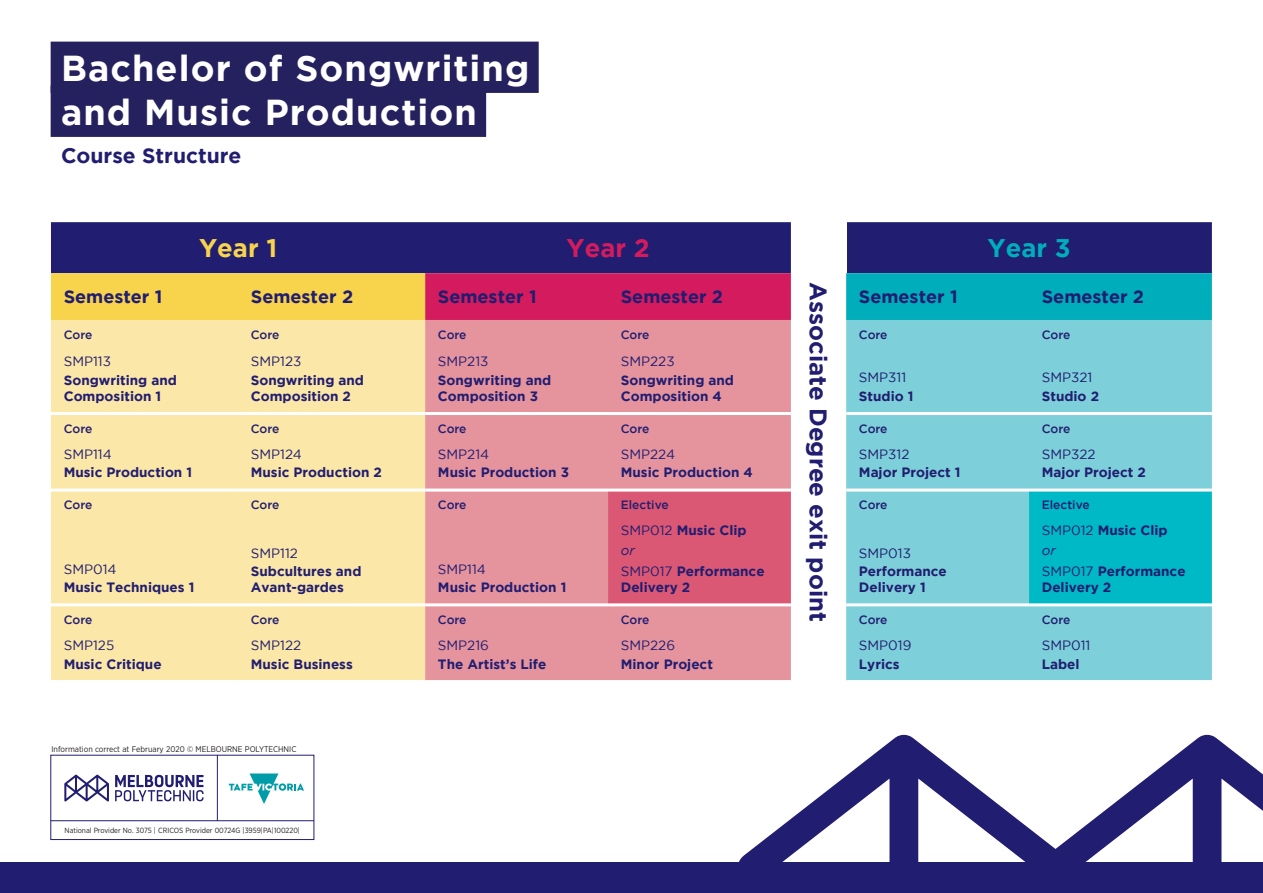
<style>
.page{position:relative;width:1263px;height:893px;background:#fff}
.page>*{position:absolute;margin:0;border:0;box-sizing:border-box;transform-origin:0 0}
._001_Course_Heading{font:700 36px "Gotham";letter-spacing:.03em;color:#fff}
._002_Course_Year{font:700 25.5px "Gotham";color:#f7d44c}
._002_Course_Year-2{font:700 25.5px "Gotham";color:#d41b5e}
._002_Course_Year-3{font:700 25.5px "Gotham";color:#00adbb}
.t1{font:700 24px "Gotham";color:#211d70}
._003_Course_Semester{font:700 21px "Gotham";color:#211d70}
._003_Course_Semester-2{font:700 18px "Gotham";color:#211d70}
._004_3_Course_Title{font:700 13.5px/16.2px "Gotham";color:#211d70}
._004_2_Course_Code{font:13.5px "Gotham";color:#211d70}
._004_3_Course_Title-2{font:italic 13.5px "Gotham";color:#211d70}
._004_1_Core_Elective{font:500 12px "Gotham";letter-spacing:-.01em;color:#211d70}
.t2{font:8.25px "Gotham Narrow";color:#231f20}
.t3{font:7.5px "Gotham Narrow";color:#231f20}
.s1{font-weight:400}
</style>
<div class="page">
<svg style="left:739px;top:735px;width:524px;height:127px"></svg>
<div style="left:51px;top:222px;width:1161px;height:51px;background:#211d70"></div>
<div style="left:791px;top:222px;width:55px;height:460px;background:#fff"></div>
<svg style="left:51px;top:273px;width:740px;height:47px;background:#e57955"></svg>
<div style="left:846px;top:273px;width:366px;height:47px;background:#00adbb"></div>
<div style="left:51px;top:320px;width:374px;height:360px;background:#fbe7a7"></div>
<div style="left:425px;top:320px;width:366px;height:360px;background:#e5949e"></div>
<div style="left:846px;top:320px;width:366px;height:360px;background:#7dcfd9"></div>
<div style="left:608px;top:492px;width:183px;height:111px;background:#da5874"></div>
<div style="left:1029px;top:492px;width:183px;height:111px;background:#00b9c6"></div>
<hr style="left:51px;top:412px;width:187px;height:3px;background:#fff">
<hr style="left:238px;top:412px;width:187px;height:3px;background:#fff">
<hr style="left:51px;top:603px;width:187px;height:3px;background:#fff">
<hr style="left:238px;top:603px;width:187px;height:3px;background:#fff">
<hr style="left:425px;top:412px;width:183px;height:3px;background:#fff">
<hr style="left:608px;top:412px;width:183px;height:3px;background:#fff">
<hr style="left:425px;top:489px;width:183px;height:3px;background:#fff">
<hr style="left:608px;top:489px;width:183px;height:3px;background:#fff">
<hr style="left:51px;top:489px;width:187px;height:3px;background:#fff">
<hr style="left:238px;top:489px;width:187px;height:3px;background:#fff">
<hr style="left:425px;top:603px;width:183px;height:3px;background:#fff">
<hr style="left:608px;top:603px;width:183px;height:3px;background:#fff">
<hr style="left:846px;top:412px;width:183px;height:3px;background:#fff">
<hr style="left:1029px;top:412px;width:183px;height:3px;background:#fff">
<hr style="left:846px;top:489px;width:183px;height:3px;background:#fff">
<hr style="left:1029px;top:489px;width:183px;height:3px;background:#fff">
<hr style="left:846px;top:603px;width:183px;height:3px;background:#fff">
<hr style="left:1029px;top:603px;width:183px;height:3px;background:#fff">
<div style="left:51px;top:42px;width:488px;height:51px;background:#25215f"></div>
<div style="left:51px;top:86px;width:435px;height:51px;background:#25215f"></div>
<div style="left:51px;top:755px;width:263px;height:85px;border:1px solid #211d70"></div>
<hr style="left:217px;top:755px;width:1px;height:66px;background:#211d70">
<hr style="left:51px;top:820px;width:263px;height:1px;background:#211d70">
<svg style="left:229px;top:773px;width:75px;height:31px"></svg>
<svg style="left:64px;top:775px;width:45px;height:26px"></svg>
<svg style="left:115px;top:775px;width:89px;height:26px"></svg>
<div style="left:0;top:862px;width:1263px;height:31px;background:#211d70"></div>
<p class="_001_Course_Heading" style="left:61px;top:47px;width:470px">Bachelor of Songwriting</p>
<p class="_001_Course_Heading" style="left:61px;top:91px;width:417px">and Music Production</p>
<p class="_003_Course_Semester" style="left:61px;top:144px;width:182px">Course Structure</p>
<p class="_002_Course_Year" style="left:199px;top:233px;width:80px">Year 1</p>
<p class="_002_Course_Year-2" style="left:566px;top:233px;width:85px">Year 2</p>
<p class="_002_Course_Year-3" style="left:987px;top:233px;width:85px">Year 3</p>
<p class="t1" style="left:832px;top:282px;width:341px;rotate:90deg">Associate Degree exit point</p>
<p class="_003_Course_Semester-2" style="left:64px;top:286px;width:100px">Semester 1</p>
<p class="_003_Course_Semester-2" style="left:251px;top:286px;width:104px">Semester 2</p>
<p class="_003_Course_Semester-2" style="left:438px;top:286px;width:100px">Semester 1</p>
<p class="_003_Course_Semester-2" style="left:621px;top:286px;width:104px">Semester 2</p>
<p class="_003_Course_Semester-2" style="left:859px;top:286px;width:100px">Semester 1</p>
<p class="_003_Course_Semester-2" style="left:1042px;top:286px;width:104px">Semester 2</p>
<p class="_004_1_Core_Elective" style="left:64px;top:328px;width:30px">Core</p>
<p class="_004_1_Core_Elective" style="left:251px;top:328px;width:30px">Core</p>
<p class="_004_1_Core_Elective" style="left:438px;top:328px;width:30px">Core</p>
<p class="_004_1_Core_Elective" style="left:621px;top:328px;width:30px">Core</p>
<p class="_004_1_Core_Elective" style="left:859px;top:328px;width:30px">Core</p>
<p class="_004_1_Core_Elective" style="left:1042px;top:328px;width:30px">Core</p>
<p class="_004_2_Course_Code" style="left:64px;top:354px;width:49px">SMP113</p>
<p class="_004_3_Course_Title" style="left:64px;top:371px;width:115px">Songwriting and<br>Composition 1</p>
<p class="_004_2_Course_Code" style="left:251px;top:354px;width:52px">SMP123</p>
<p class="_004_3_Course_Title" style="left:251px;top:371px;width:115px">Songwriting and<br>Composition 2</p>
<p class="_004_2_Course_Code" style="left:438px;top:354px;width:52px">SMP213</p>
<p class="_004_3_Course_Title" style="left:438px;top:371px;width:115px">Songwriting and<br>Composition 3</p>
<p class="_004_2_Course_Code" style="left:621px;top:354px;width:55px">SMP223</p>
<p class="_004_3_Course_Title" style="left:621px;top:371px;width:115px">Songwriting and<br>Composition 4</p>
<p class="_004_2_Course_Code" style="left:859px;top:370px;width:49px">SMP311</p>
<p class="_004_2_Course_Code" style="left:1042px;top:370px;width:52px">SMP321</p>
<p class="_004_3_Course_Title" style="left:1042px;top:388px;width:59px">Studio 2</p>
<p class="_004_3_Course_Title" style="left:859px;top:388px;width:56px">Studio 1</p>
<p class="_004_1_Core_Elective" style="left:64px;top:422px;width:30px">Core</p>
<p class="_004_1_Core_Elective" style="left:251px;top:422px;width:30px">Core</p>
<p class="_004_1_Core_Elective" style="left:438px;top:422px;width:30px">Core</p>
<p class="_004_1_Core_Elective" style="left:621px;top:422px;width:30px">Core</p>
<p class="_004_1_Core_Elective" style="left:859px;top:422px;width:30px">Core</p>
<p class="_004_1_Core_Elective" style="left:1042px;top:422px;width:30px">Core</p>
<p class="_004_2_Course_Code" style="left:64px;top:447px;width:50px">SMP114</p>
<p class="_004_3_Course_Title" style="left:64px;top:464px;width:130px">Music Production 1</p>
<p class="_004_2_Course_Code" style="left:251px;top:447px;width:53px">SMP124</p>
<p class="_004_3_Course_Title" style="left:251px;top:464px;width:133px">Music Production 2</p>
<p class="_004_2_Course_Code" style="left:438px;top:447px;width:53px">SMP214</p>
<p class="_004_3_Course_Title" style="left:438px;top:464px;width:133px">Music Production 3</p>
<p class="_004_2_Course_Code" style="left:621px;top:447px;width:56px">SMP224</p>
<p class="_004_3_Course_Title" style="left:621px;top:464px;width:134px">Music Production 4</p>
<p class="_004_2_Course_Code" style="left:859px;top:447px;width:52px">SMP312</p>
<p class="_004_3_Course_Title" style="left:859px;top:464px;width:103px">Major Project 1</p>
<p class="_004_2_Course_Code" style="left:1042px;top:447px;width:55px">SMP322</p>
<p class="_004_3_Course_Title" style="left:1042px;top:464px;width:106px">Major Project 2</p>
<p class="_004_1_Core_Elective" style="left:64px;top:498px;width:30px">Core</p>
<p class="_004_1_Core_Elective" style="left:251px;top:498px;width:30px">Core</p>
<p class="_004_1_Core_Elective" style="left:438px;top:498px;width:30px">Core</p>
<p class="_004_1_Core_Elective" style="left:621px;top:498px;width:49px">Elective</p>
<p class="_004_1_Core_Elective" style="left:859px;top:498px;width:30px">Core</p>
<p class="_004_1_Core_Elective" style="left:1042px;top:498px;width:49px">Elective</p>
<p class="_004_3_Course_Title" style="left:621px;top:522px;width:127px"><span class="s1">SMP012</span> Music Clip</p>
<p class="_004_3_Course_Title-2" style="left:621px;top:543px;width:16px">or</p>
<p class="_004_3_Course_Title" style="left:621px;top:563px;width:145px"><span class="s1">SMP017</span> Performance<br>Delivery 2</p>
<p class="_004_3_Course_Title" style="left:1042px;top:522px;width:127px"><span class="s1">SMP012</span> Music Clip</p>
<p class="_004_3_Course_Title-2" style="left:1042px;top:543px;width:16px">or</p>
<p class="_004_3_Course_Title" style="left:1042px;top:563px;width:145px"><span class="s1">SMP017</span> Performance<br>Delivery 2</p>
<p class="_004_2_Course_Code" style="left:859px;top:545px;width:54px">SMP013</p>
<p class="_004_3_Course_Title" style="left:859px;top:563px;width:89px">Performance<br>Delivery 1</p>
<p class="_004_2_Course_Code" style="left:251px;top:545px;width:49px">SMP112</p>
<p class="_004_3_Course_Title" style="left:251px;top:563px;width:112px">Subcultures and<br>Avant-gardes</p>
<p class="_004_2_Course_Code" style="left:438px;top:562px;width:50px">SMP114</p>
<p class="_004_2_Course_Code" style="left:64px;top:562px;width:54px">SMP014</p>
<p class="_004_3_Course_Title" style="left:64px;top:579px;width:132px">Music Techniques 1</p>
<p class="_004_3_Course_Title" style="left:438px;top:579px;width:130px">Music Production 1</p>
<p class="_004_1_Core_Elective" style="left:64px;top:613px;width:30px">Core</p>
<p class="_004_1_Core_Elective" style="left:251px;top:613px;width:30px">Core</p>
<p class="_004_1_Core_Elective" style="left:438px;top:613px;width:30px">Core</p>
<p class="_004_1_Core_Elective" style="left:621px;top:613px;width:30px">Core</p>
<p class="_004_1_Core_Elective" style="left:859px;top:613px;width:30px">Core</p>
<p class="_004_1_Core_Elective" style="left:1042px;top:613px;width:30px">Core</p>
<p class="_004_2_Course_Code" style="left:64px;top:638px;width:52px">SMP125</p>
<p class="_004_3_Course_Title" style="left:64px;top:656px;width:99px">Music Critique</p>
<p class="_004_2_Course_Code" style="left:438px;top:638px;width:53px">SMP216</p>
<p class="_004_3_Course_Title" style="left:438px;top:656px;width:110px">The Artist’s Life</p>
<p class="_004_2_Course_Code" style="left:621px;top:638px;width:56px">SMP226</p>
<p class="_004_3_Course_Title" style="left:621px;top:656px;width:94px">Minor Project</p>
<p class="_004_2_Course_Code" style="left:859px;top:638px;width:54px">SMP019</p>
<p class="_004_3_Course_Title" style="left:859px;top:656px;width:42px">Lyrics</p>
<p class="_004_2_Course_Code" style="left:1042px;top:638px;width:50px">SMP011</p>
<p class="_004_3_Course_Title" style="left:1042px;top:656px;width:39px">Label</p>
<p class="_004_2_Course_Code" style="left:251px;top:638px;width:52px">SMP122</p>
<p class="_004_3_Course_Title" style="left:251px;top:656px;width:103px">Music Business</p>
<p class="t2" style="left:51px;top:744px;width:246px">Information correct at February 2020 © MELBOURNE POLYTECHNIC</p>
<p class="t3" style="left:65px;top:826px;width:237px">National Provider No. 3075 | CRICOS Provider 00724G |3959|PA|100220|</p>
</div>
